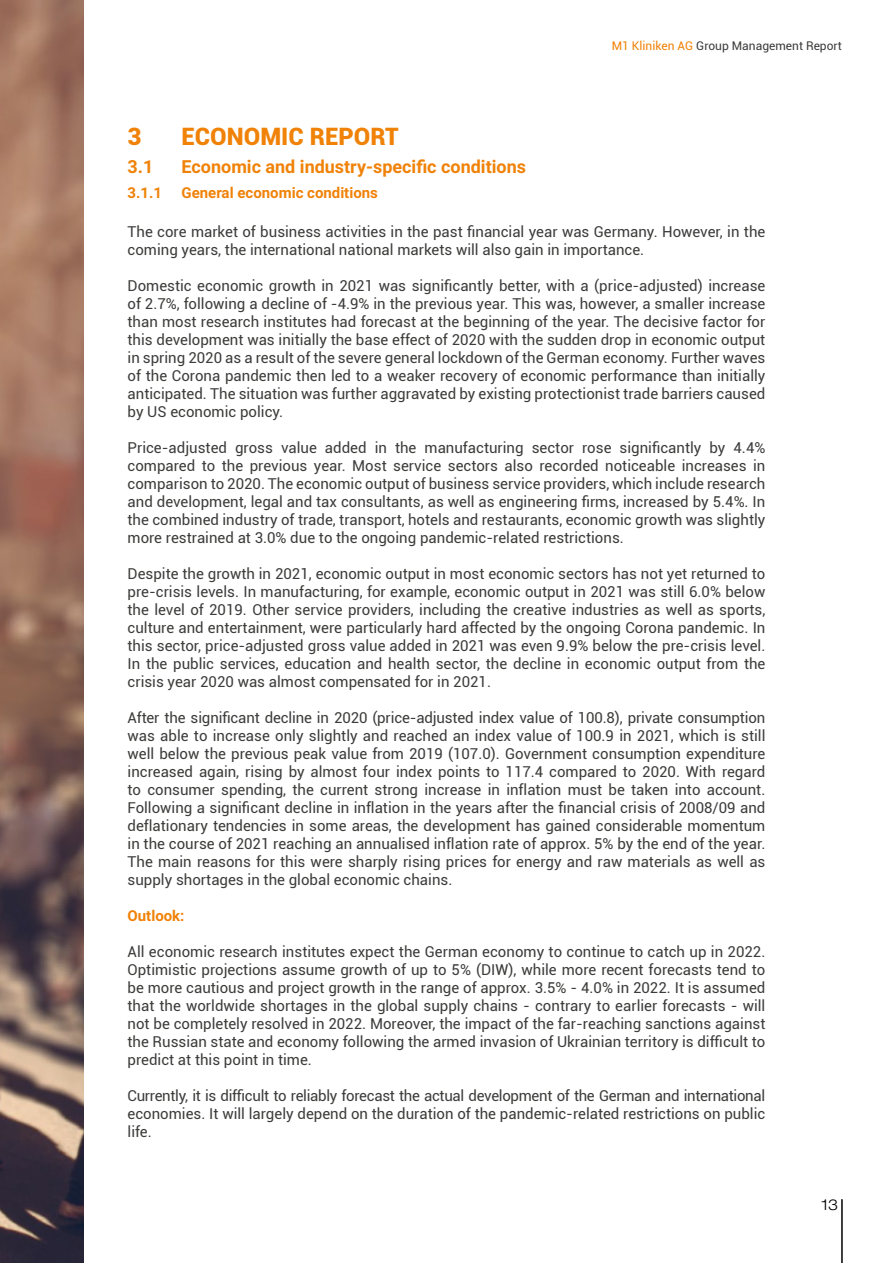
<style>
.page{position:relative;width:893px;height:1263px;background:#fff}
.page>*{position:absolute;margin:0;border:0;box-sizing:border-box;transform-origin:0 0}
.t1{font:900 24px "Roboto";color:#f08208}
.t2{font:700 18px "Roboto";color:#f08208}
.t3{font:15px/18px "Roboto";color:#3c3c3b;text-align:justify}
.t4{font:700 15px "Roboto";color:#f08208}
.t5{font:300 expanded 15px "Helvetica Neue LT Pro";color:#000}
.t6{font:12px "Roboto";color:#3c3c3b}
.s1{color:#f08208}
</style>
<div class="page">
<hr style="left:841px;top:1199px;width:2px;height:64px;background:#000">
<img style="left:0;top:0;width:84px;height:1263px">
<p class="t6" style="left:612px;top:38px;width:232px"><span class="s1">M1 Kliniken AG</span> Group Management Report</p>
<h1 class="t1" style="left:128px;top:120px;width:15px">3</h1>
<h1 class="t1" style="left:182px;top:120px;width:218px">ECONOMIC REPORT</h1>
<p class="t2" style="left:128px;top:154px;width:27px">3.1</p>
<p class="t2" style="left:182px;top:154px;width:346px">Economic and industry-specific conditions</p>
<p class="t4" style="left:128px;top:182px;width:36px">3.1.1</p>
<p class="t4" style="left:182px;top:182px;width:198px">General economic conditions</p>
<p class="t3" style="left:128px;top:222px;width:639px">The core market of business activities in the past financial year was Germany. However, in the coming years, the international national markets will also gain in importance.</p>
<p class="t3" style="left:128px;top:276px;width:639px">Domestic economic growth in 2021 was significantly better, with a (price-adjusted) increase of 2.7%, following a decline of -4.9% in the previous year. This was, however, a smaller increase than most research institutes had forecast at the beginning of the year. The decisive factor for this development was initially the base effect of 2020 with the sudden drop in economic output in spring 2020 as a result of the severe general lockdown of the German economy. Further waves of the Corona pandemic then led to a weaker recovery of economic performance than initially anticipated. The situation was further aggravated by existing protectionist trade barriers caused by US economic policy.</p>
<p class="t3" style="left:128px;top:438px;width:639px">Price-adjusted gross value added in the manufacturing sector rose significantly by 4.4% compared to the previous year. Most service sectors also recorded noticeable increases in comparison to 2020. The economic output of business service providers, which include research and development, legal and tax consultants, as well as engineering firms, increased by 5.4%. In the combined industry of trade, transport, hotels and restaurants, economic growth was slightly more restrained at 3.0% due to the ongoing pandemic-related restrictions.</p>
<p class="t3" style="left:128px;top:564px;width:639px">Despite the growth in 2021, economic output in most economic sectors has not yet returned to pre-crisis levels. In manufacturing, for example, economic output in 2021 was still 6.0% below the level of 2019. Other service providers, including the creative industries as well as sports, culture and entertainment, were particularly hard affected by the ongoing Corona pandemic. In this sector, price-adjusted gross value added in 2021 was even 9.9% below the pre-crisis level.<br>In the public services, education and health sector, the decline in economic output from the crisis year 2020 was almost compensated for in 2021.</p>
<p class="t3" style="left:128px;top:708px;width:639px">After the significant decline in 2020 (price-adjusted index value of 100.8), private consumption was able to increase only slightly and reached an index value of 100.9 in 2021, which is still well below the previous peak value from 2019 (107.0). Government consumption expenditure increased again, rising by almost four index points to 117.4 compared to 2020. With regard to consumer spending, the current strong increase in inflation must be taken into account.<br>Following a significant decline in inflation in the years after the financial crisis of 2008/09 and deflationary tendencies in some areas, the development has gained considerable momentum in the course of 2021 reaching an annualised inflation rate of approx. 5% by the end of the year.<br>The main reasons for this were sharply rising prices for energy and raw materials as well as supply shortages in the global economic chains.</p>
<p class="t4" style="left:128px;top:905px;width:58px">Outlook:</p>
<p class="t3" style="left:128px;top:942px;width:639px">All economic research institutes expect the German economy to continue to catch up in 2022.<br>Optimistic projections assume growth of up to 5% (DIW), while more recent forecasts tend to be more cautious and project growth in the range of approx. 3.5% - 4.0% in 2022. It is assumed that the worldwide shortages in the global supply chains - contrary to earlier forecasts - will not be completely resolved in 2022. Moreover, the impact of the far-reaching sanctions against the Russian state and economy following the armed invasion of Ukrainian territory is difficult to predict at this point in time.</p>
<p class="t3" style="left:128px;top:1086px;width:639px">Currently, it is difficult to reliably forecast the actual development of the German and international economies. It will largely depend on the duration of the pandemic-related restrictions on public life.</p>
<p class="t5" style="left:821px;top:1195px;width:18px">13</p>
</div>
